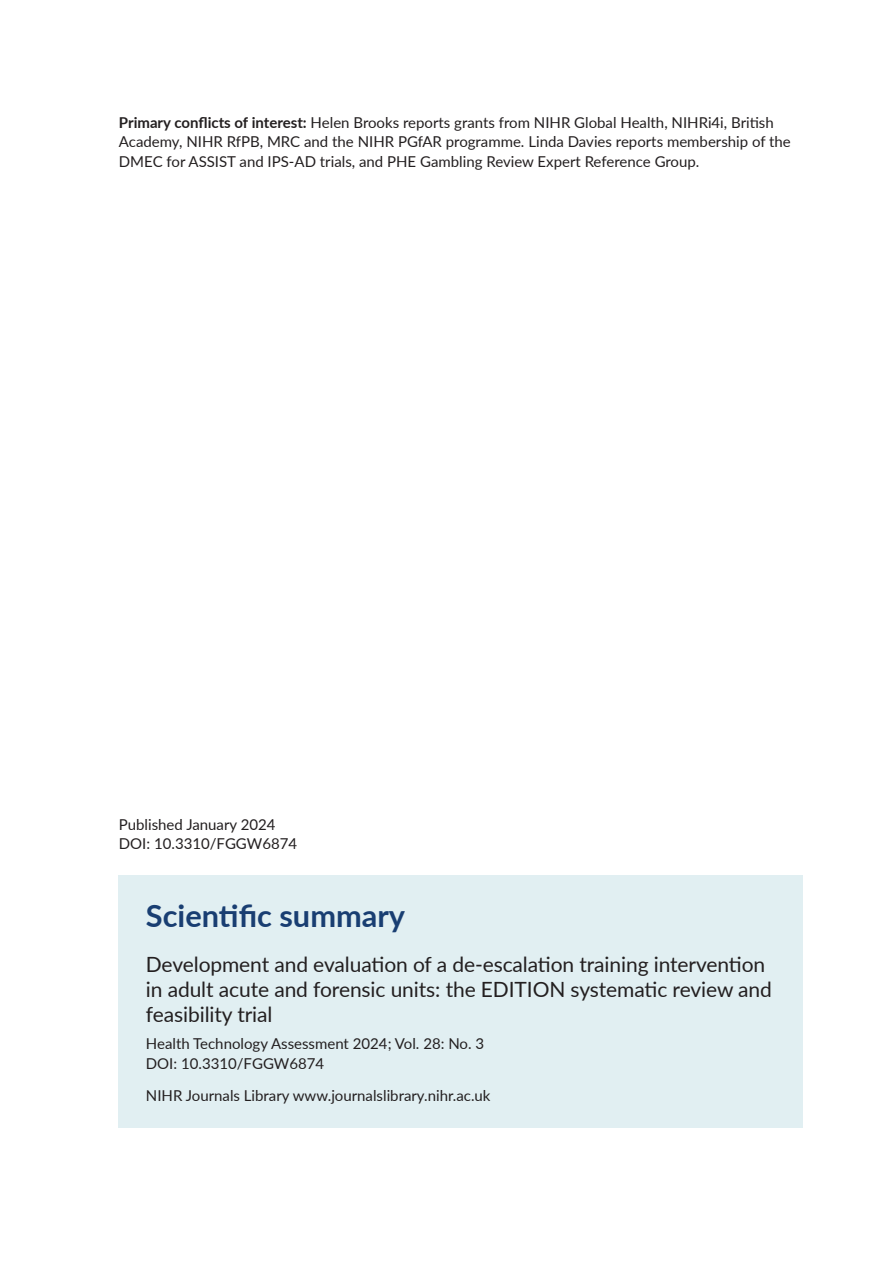
<style>
.page{position:relative;width:893px;height:1263px;background:#fff}
.page>*{position:absolute;margin:0;border:0;box-sizing:border-box;transform-origin:0 0}
.t1{font:700 30.75px "Lato";color:#193e72}
.t2{font:21px/25.2px "Lato";letter-spacing:-.005em;color:#231f20}
.t3{font:15px/19.5px "Lato";color:#231f20}
.s1{font-weight:700}
</style>
<div class="page">
<div style="left:119px;top:875px;width:684px;height:253px;background:#e1eff2"></div>
<p class="t3" style="left:119px;top:112px;width:673px"><span class="s1">Primary conflicts of interest:</span> Helen Brooks reports grants from NIHR Global Health, NIHRi4i, British<br>Academy, NIHR RfPB, MRC and the NIHR PGfAR programme. Linda Davies reports membership of the<br>DMEC for ASSIST and IPS-AD trials, and PHE Gambling Review Expert Reference Group.</p>
<p class="t3" style="left:119px;top:814px;width:180px">Published January 2024<br>DOI: 10.3310/FGGW6874</p>
<h1 class="t1" style="left:146px;top:893px;width:261px">Scientific summary</h1>
<h2 class="t2" style="left:146px;top:951px;width:628px">Development and evaluation of a de-escalation training intervention in adult acute and forensic units: the EDITION systematic review and feasibility trial</h2>
<p class="t3" style="left:146px;top:1033px;width:340px">Health Technology Assessment 2024; Vol. 28: No. 3<br>DOI: 10.3310/FGGW6874</p>
<p class="t3" style="left:146px;top:1085px;width:346px">NIHR Journals Library www.journalslibrary.nihr.ac.uk</p>
</div>
